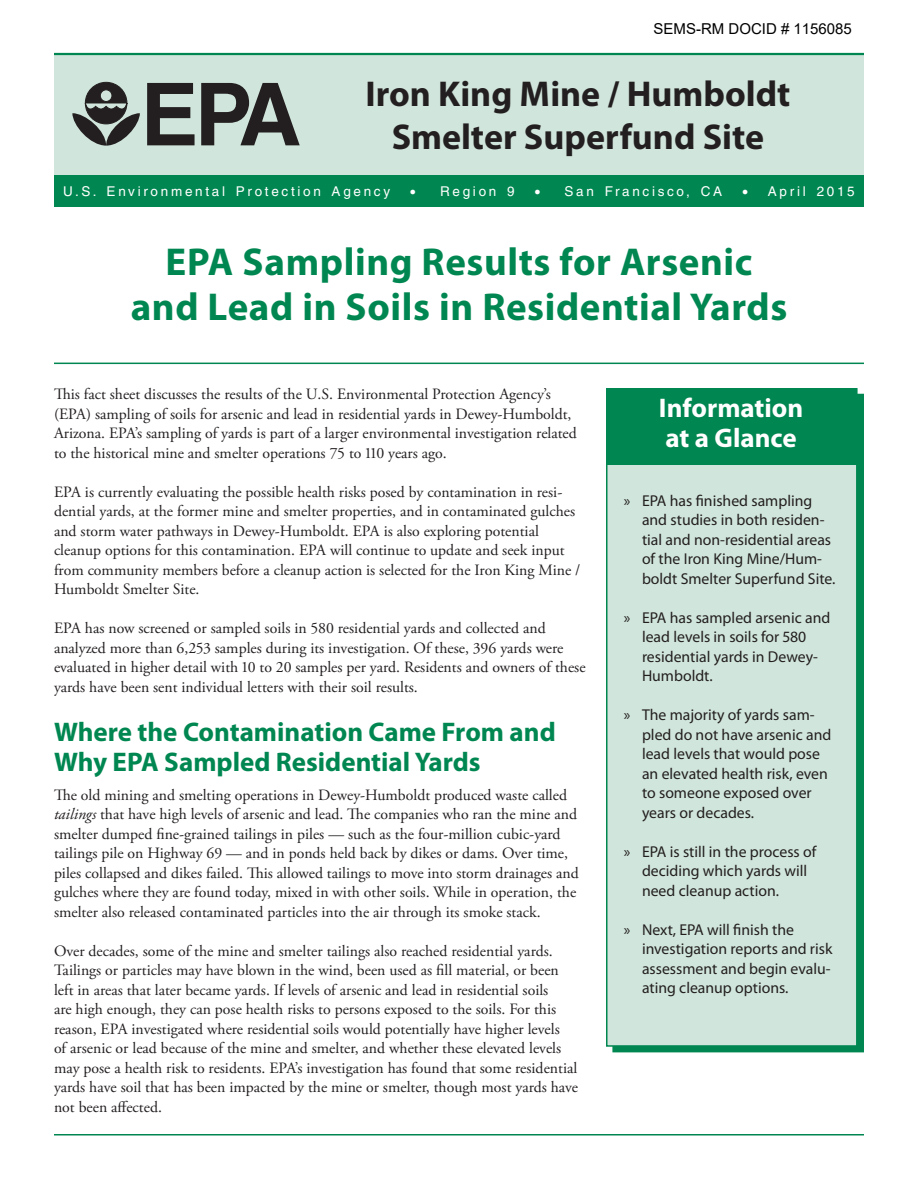
<style>
.page{position:relative;width:918px;height:1188px;background:#fff}
.page>*{position:absolute;margin:0;border:0;box-sizing:border-box;transform-origin:0 0}
.t1{font:700 87px "Helvetica";color:#231f20}
.t2{font:700 39px/45px "Myriad Pro";letter-spacing:.015em;color:#008751;text-align:center}
.t3{font:700 36px "Myriad Pro";color:#231f20}
.t4{font:700 27px/30px "Myriad Pro";color:#008751}
.t5{font:700 27px/30px "Myriad Pro";color:#fff}
.t6{font:15.75px/19.5px "Adobe Garamond Pro";color:#231f20}
.t7{font:15.75px/19.5px "Myriad Pro";color:#231f20}
.t8{font:15px "Arial";color:#000}
.t9{font:13.5px "Helvetica";letter-spacing:.2em;color:#fff}
.s1{font-style:italic}
</style>
<div class="page">
<div style="left:54px;top:172px;width:810px;height:35px;background:#008751"></div>
<div style="left:612px;top:394px;width:252px;height:658px;background:#008751"></div>
<div style="left:606px;top:388px;width:252px;height:659px;background:#d0e5db;border:2px solid #008751"></div>
<div style="left:606px;top:388px;width:251px;height:77px;background:#008751"></div>
<div style="left:54px;top:54px;width:810px;height:121px;background:#d0e5db"></div>
<svg style="left:72px;top:82px;width:68px;height:64px"></svg>
<hr style="left:54px;top:53px;width:810px;height:2px;background:#008751">
<hr style="left:54px;top:1134px;width:810px;height:2px;background:#008751">
<hr style="left:54px;top:363px;width:810px;height:1px;background:#008751">
<h1 class="t1" style="left:141px;top:62px;width:162px">EPA</h1>
<p class="t8" style="left:654px;top:18px;width:200px">SEMS-RM DOCID # 1156085</p>
<h3 class="t3" style="left:365px;top:70px;width:427px">Iron King Mine / Humboldt</h3>
<h3 class="t3" style="left:392px;top:113px;width:374px">Smelter Superfund Site</h3>
<p class="t9" style="left:63px;top:183px;width:328px">U.S. Environmental Protection Agency</p>
<p class="t9" style="left:440px;top:183px;width:76px">Region 9</p>
<p class="t9" style="left:565px;top:183px;width:159px">San Francisco, CA</p>
<p class="t9" style="left:768px;top:183px;width:88px">April 2015</p>
<h2 class="t2" style="left:131px;top:238px;width:658px">EPA Sampling Results for Arsenic and Lead in Soils in Residential Yards</h2>
<p class="t6" style="left:54px;top:385px;width:524px">This fact sheet discusses the results of the U.S. Environmental Protection Agency’s (EPA) sampling of soils for arsenic and lead in residential yards in Dewey-Humboldt, Arizona. EPA’s sampling of yards is part of a larger environmental investigation related to the historical mine and smelter operations 75 to 110 years ago.</p>
<p class="t6" style="left:54px;top:483px;width:528px">EPA is currently evaluating the possible health risks posed by contamination in resi&shy;dential yards, at the former mine and smelter properties, and in contaminated gulches and storm water pathways in Dewey-Humboldt. EPA is also exploring potential cleanup options for this contamination. EPA will continue to update and seek input from community members before a cleanup action is selected for the Iron King Mine / Humboldt Smelter Site.</p>
<p class="t6" style="left:54px;top:619px;width:533px">EPA has now screened or sampled soils in 580 residential yards and collected and analyzed more than 6,253 samples during its investigation. Of these, 396 yards were evaluated in higher detail with 10 to 20 samples per yard. Residents and owners of these yards have been sent individual letters with their soil results.</p>
<h3 class="t4" style="left:54px;top:717px;width:503px">Where the Contamination Came From and<br>Why EPA Sampled Residential Yards</h3>
<p class="t6" style="left:54px;top:786px;width:526px">The old mining and smelting operations in Dewey-Humboldt produced waste called <span class="s1">tailings</span> that have high levels of arsenic and lead. The companies who ran the mine and smelter dumped fine-grained tailings in piles — such as the four-million cubic-yard tailings pile on Highway 69 — and in ponds held back by dikes or dams. Over time, piles collapsed and dikes failed. This allowed tailings to move into storm drainages and gulches where they are found today, mixed in with other soils. While in operation, the smelter also released contaminated particles into the air through its smoke stack.</p>
<p class="t6" style="left:54px;top:942px;width:526px">Over decades, some of the mine and smelter tailings also reached residential yards.<br>Tailings or particles may have blown in the wind, been used as fill material, or been left in areas that later became yards. If levels of arsenic and lead in residential soils<br>are high enough, they can pose health risks to persons exposed to the soils. For this reason, EPA investigated where residential soils would potentially have higher levels<br>of arsenic or lead because of the mine and smelter, and whether these elevated levels may pose a health risk to residents. EPA’s investigation has found that some residential yards have soil that has been impacted by the mine or smelter, though most yards have not been affected.</p>
<h3 class="t5" style="left:659px;top:392px;width:146px">Information at a Glance</h3>
<p class="t7" style="left:642px;top:491px;width:195px;text-indent:-18px">» EPA has finished sampling and studies in both residen&shy;tial and non-residential areas of the Iron King Mine/Hum&shy;boldt Smelter Superfund Site.</p>
<p class="t7" style="left:642px;top:608px;width:190px;text-indent:-18px">» EPA has sampled arsenic and lead levels in soils for 580 residential yards in Dewey-<br>Humboldt.</p>
<p class="t7" style="left:642px;top:705px;width:191px;text-indent:-18px">» The majority of yards sam&shy;pled do not have arsenic and lead levels that would pose an elevated health risk, even to someone exposed over years or decades.</p>
<p class="t7" style="left:642px;top:842px;width:176px;text-indent:-18px">» EPA is still in the process of deciding which yards will need cleanup action.</p>
<p class="t7" style="left:642px;top:920px;width:192px;text-indent:-18px">» Next, EPA will finish the investigation reports and risk assessment and begin evalu&shy;ating cleanup options.</p>
</div>
